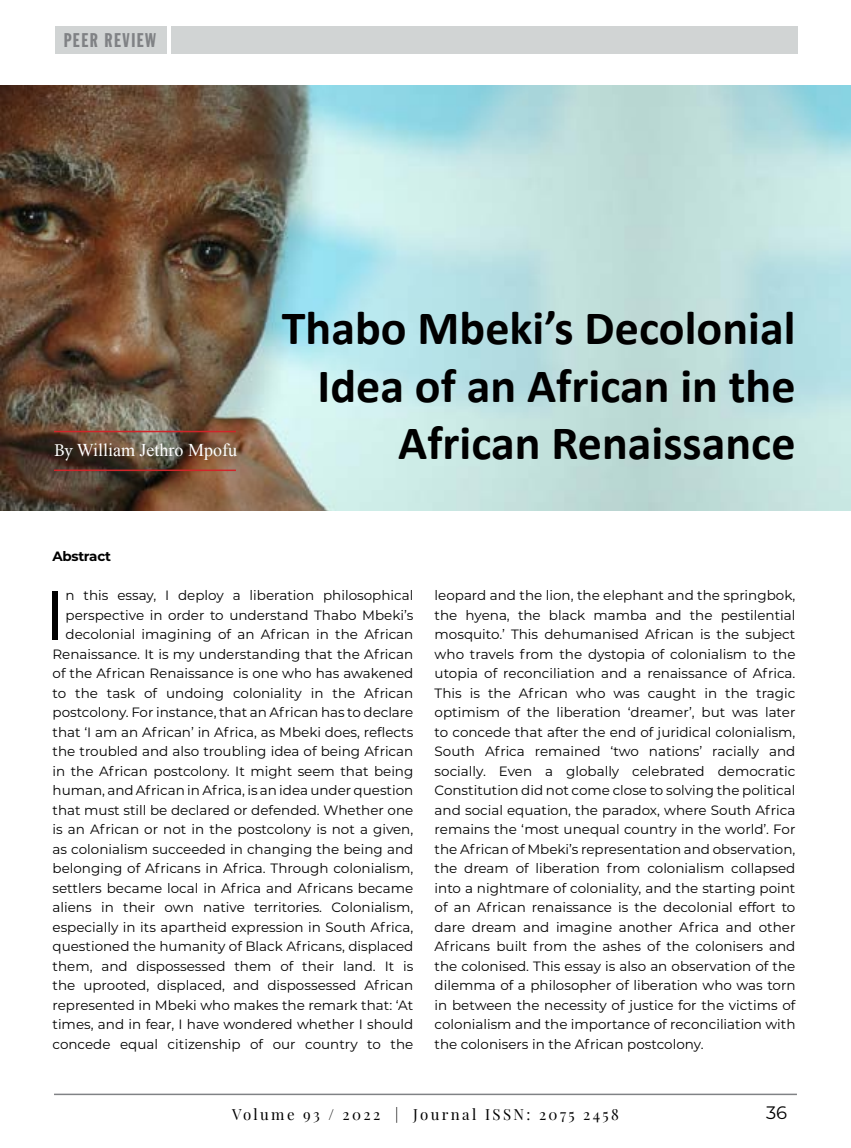
<style>
.page{position:relative;width:851px;height:1148px;background:#fff}
.page>*{position:absolute;margin:0;border:0;box-sizing:border-box;transform-origin:0 0}
.t1{font:69.15px "Montserrat";color:#000}
.t2{font:700 48px/57.6px "Calibri";color:#000;text-align:right}
.t3{font:19.5px "Franklin Gothic Std Extra Cond";letter-spacing:.08em;color:#808285}
.t4{font:18px "Times New Roman";color:#fff}
.t5{font:18px "Montserrat";color:#000}
.t6{font:15px "Playfair Display";letter-spacing:.16em;color:#000}
.t7{font:13.5px/19.5px "Montserrat";color:#000;text-align:right}
.t8{font:700 13.5px "Montserrat";letter-spacing:-.025em;color:#000}
.s1{font-family:"Minion Pro"}
</style>
<div class="page">
<img style="left:0;top:85px;width:850px;height:426px">
<hr style="left:54px;top:1093px;width:742px;height:2px;background:#808285">
<div style="left:55px;top:26px;width:112px;height:28px;background:#d1d4d4"></div>
<div style="left:171px;top:26px;width:626px;height:28px;background:#d1d4d4"></div>
<hr style="left:54px;top:469px;width:182px;height:2px;background:#d12429">
<hr style="left:54px;top:431px;width:182px;height:1px;background:#d12429">
<h3 class="t3" style="left:64px;top:30px;width:94px">PEER REVIEW</h3>
<h3 class="t4" style="left:54px;top:438px;width:185px"><span class="s1">By</span> William Jethro Mpofu</h3>
<h2 class="t2" style="left:282px;top:298px;width:515px">Thabo Mbeki’s Decolonial<br>Idea of an African in the<br>African Renaissance</h2>
<p class="t8" style="left:52px;top:547px;width:60px">Abstract</p>
<h1 class="t1" style="left:45px;top:567px;width:22px">I</h1>
<p class="t7" style="left:53px;top:585px;width:362px">n this essay, I deploy a liberation philosophical perspective in order to understand Thabo Mbeki’s decolonial imagining of an African in the African Renaissance. It is my understanding that the African of the African Renaissance is one who has awakened to the task of undoing coloniality in the African postcolony. For instance, that an African has to declare that ‘I am an African’ in Africa, as Mbeki does, reflects the troubled and also troubling idea of being African in the African postcolony. It might seem that being human, and African in Africa, is an idea under question that must still be declared or defended. Whether one is an African or not in the postcolony is not a given, as colonialism succeeded in changing the being and belonging of Africans in Africa. Through colonialism, settlers became local in Africa and Africans became aliens in their own native territories. Colonialism, especially in its apartheid expression in South Africa, questioned the humanity of Black Africans, displaced them, and dispossessed them of their land. It is the uprooted, displaced, and dispossessed African represented in Mbeki who makes the remark that: ‘At times, and in fear, I have wondered whether I should concede equal citizenship of our country to the</p>
<p class="t7" style="left:434px;top:585px;width:362px;text-align:justify">leopard and the lion, the elephant and the springbok, the hyena, the black mamba and the pestilential mosquito.’ This dehumanised African is the subject who travels from the dystopia of colonialism to the utopia of reconciliation and a renaissance of Africa.<br>This is the African who was caught in the tragic optimism of the liberation ‘dreamer’, but was later to concede that after the end of juridical colonialism, South Africa remained ‘two nations’ racially and socially. Even a globally celebrated democratic Constitution did not come close to solving the political and social equation, the paradox, where South Africa remains the ‘most unequal country in the world’. For the African of Mbeki’s representation and observation, the dream of liberation from colonialism collapsed into a nightmare of coloniality, and the starting point of an African renaissance is the decolonial effort to dare dream and imagine another Africa and other Africans built from the ashes of the colonisers and the colonised. This essay is also an observation of the dilemma of a philosopher of liberation who was torn in between the necessity of justice for the victims of colonialism and the importance of reconciliation with the colonisers in the African postcolony.</p>
<p class="t6" style="left:232px;top:1102px;width:388px">Volume 93 / 2022 | Journal ISSN: 2075 2458</p>
<h3 class="t5" style="left:766px;top:1100px;width:23px">36</h3>
</div>
